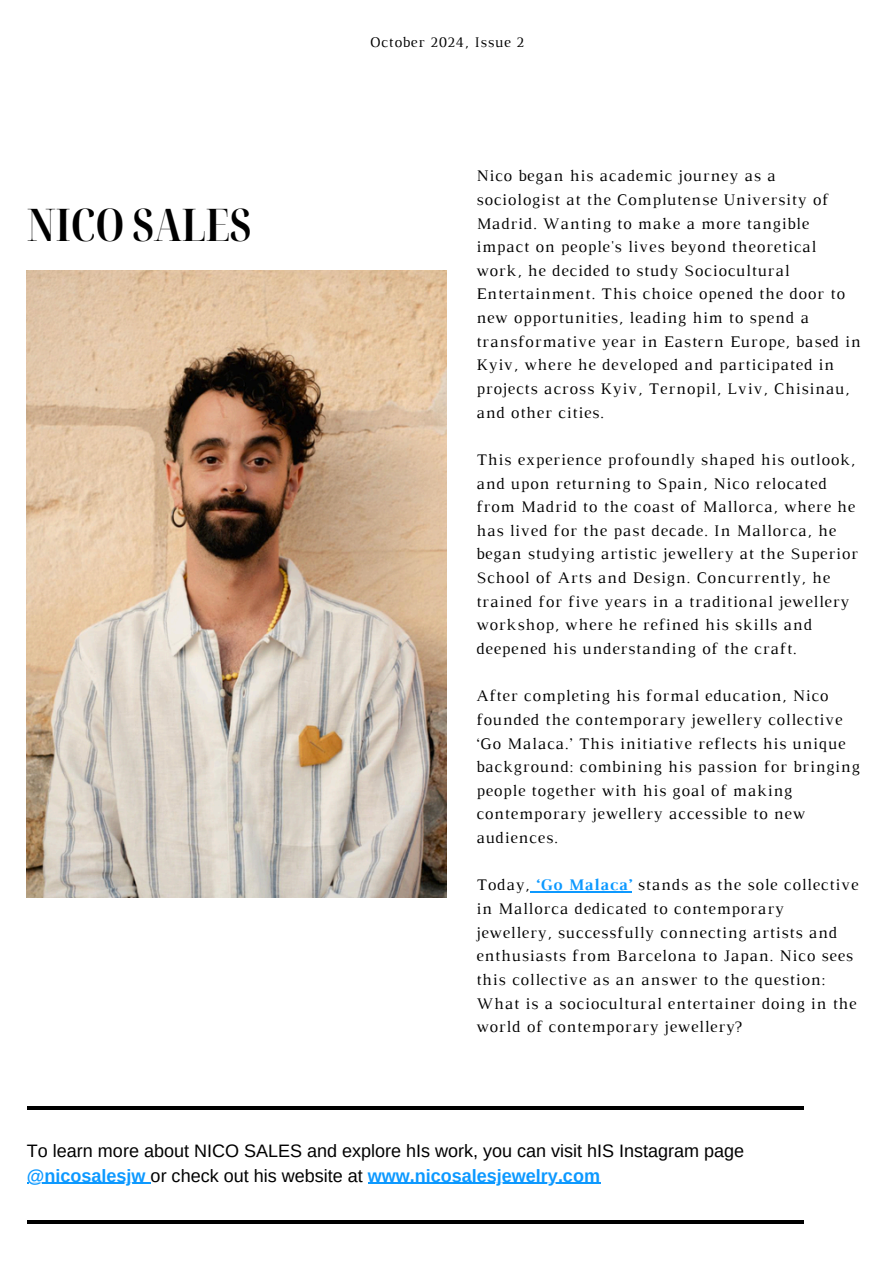
<style>
.page{position:relative;width:894px;height:1264px;background:#fff}
.page>*{position:absolute;margin:0;border:0;box-sizing:border-box;transform-origin:0 0}
.t1{font:700 extra-condensed 45px "Noto Serif Display";color:#000}
.t2{font:18px/24.8px "Arimo";color:#000}
.t3{font:16.5px/23.7px "Luthier";letter-spacing:.05em;color:#000}
.t4{font:15px "Luthier";letter-spacing:.05em;color:#000}
.s1{font-weight:700;color:#0d99ff}
</style>
<div class="page">
<hr style="left:27px;top:1182px;width:124px;height:1px;background:#0d99ff">
<hr style="left:368px;top:1182px;width:232px;height:1px;background:#0d99ff">
<hr style="left:27px;top:1106px;width:776px;height:3px;background:#000">
<hr style="left:27px;top:1220px;width:776px;height:3px;background:#000">
<img style="left:27px;top:271px;width:420px;height:626px">
<hr style="left:530px;top:891px;width:102px;height:1px;background:#0d99ff">
<h2 class="t1" style="left:27px;top:193px;width:226px">NICO SALES</h2>
<p class="t4" style="left:369px;top:37px;width:156px">October 2024, Issue 2</p>
<h2 class="t3" style="left:476px;top:165px;width:385px">Nico began his academic journey as a sociologist at the Complutense University of Madrid. Wanting to make a more tangible impact on people's lives beyond theoretical work, he decided to study Sociocultural Entertainment. This choice opened the door to new opportunities, leading him to spend a transformative year in Eastern Europe, based in Kyiv, where he developed and participated in projects across Kyiv, Ternopil, Lviv, Chisinau, and other cities.</h2>
<h2 class="t3" style="left:476px;top:449px;width:383px">This experience profoundly shaped his outlook, and upon returning to Spain, Nico relocated from Madrid to the coast of Mallorca, where he has lived for the past decade. In Mallorca, he began studying artistic jewellery at the Superior School of Arts and Design. Concurrently, he trained for five years in a traditional jewellery workshop, where he refined his skills and deepened his understanding of the craft.</h2>
<h2 class="t3" style="left:476px;top:685px;width:385px">After completing his formal education, Nico founded the contemporary jewellery collective ‘Go Malaca.’ This initiative reflects his unique background: combining his passion for bringing people together with his goal of making contemporary jewellery accessible to new audiences.</h2>
<h1 class="t3" style="left:476px;top:874px;width:383px">Today, <span class="s1">‘Go Malaca’</span> stands as the sole collective in Mallorca dedicated to contemporary jewellery, successfully connecting artists and enthusiasts from Barcelona to Japan. Nico sees this collective as an answer to the question:<br>What is a sociocultural entertainer doing in the world of contemporary jewellery?</h1>
<p class="t2" style="left:27px;top:1138px;width:718px">To learn more about NICO SALES and explore hIs work, you can visit hIS Instagram page <span class="s1">@nicosalesjw</span> or check out his website at <span class="s1">www.nicosalesjewelry.com</span></p>
</div>
